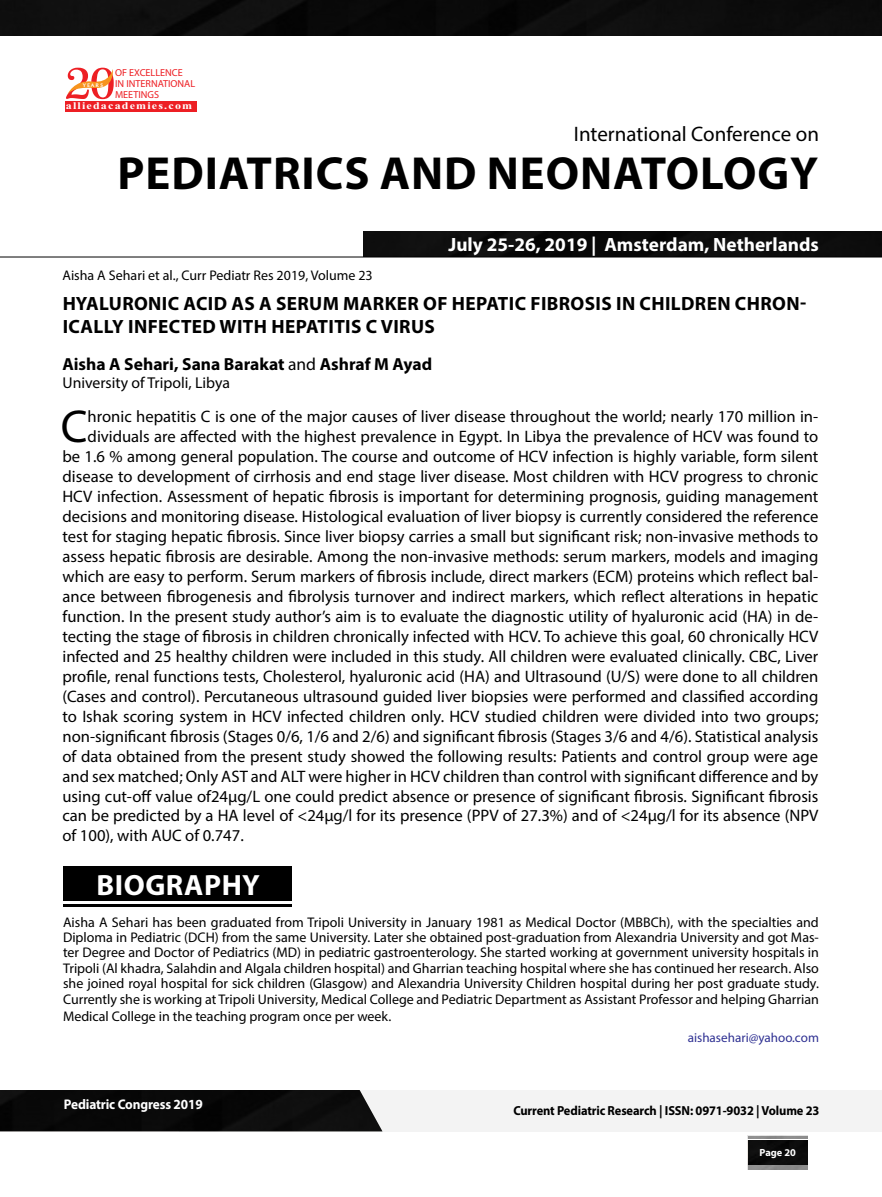
<style>
.page{position:relative;width:882px;height:1197px;background:#fff}
.page>*{position:absolute;margin:0;border:0;box-sizing:border-box;transform-origin:0 0}
.t1{font:700 46.55px "Myriad Pro";letter-spacing:.02em;color:#000}
.t2{font:46.2px "Myriad Pro";color:#000}
.t3{font:700 29.4px "Myriad Pro";letter-spacing:.02em;color:#fff}
.t4{font:21px "Myriad Pro";color:#000}
.t5{font:700 19.25px/22.6px "Myriad Pro";letter-spacing:.02em;color:#000}
.t6{font:700 19.25px "Myriad Pro";color:#fff}
.t7{font:700 17.5px "Myriad Pro";color:#000}
.t8{font:16.62px "Myriad Pro";color:#000}
.t9{font:15.75px "Myriad Pro";color:#000}
.t10{font:14px/15.4px "Myriad Pro";color:#000;text-align:justify}
.t11{font:700 14px "Myriad Pro";letter-spacing:-.01em;color:#fff;scale:.95 1}
.t12{font:700 13.12px "Myriad Pro";letter-spacing:-.01em;color:#000;scale:.95 1}
.t13{font:13.12px "Myriad Pro";color:#2e3092}
.t14{font:700 10.33px "Myriad Pro";color:#fff}
.t15{font:10.15px/10.8px "Myriad Pro";color:#ed1f24}
.t16{font:700 10.15px "Times New Roman";letter-spacing:.1em;color:#fff;scale:1.18 1}
.t17{font:5.25px "Oregon LDO Black";letter-spacing:.24em;color:#fff;scale:1.06 1}
.s1{font-weight:400}
</style>
<div class="page">
<img style="left:748px;top:1140px;width:60px;height:24px">
<hr style="left:748px;top:1136px;width:60px;height:3px;background:#000">
<div style="left:0;top:1090px;width:382px;height:41px;background:#090909"></div>
<div style="left:363px;top:231px;width:519px;height:26px;background:#0d0d0d"></div>
<hr style="left:0;top:257px;width:882px;height:1px;background:#000">
<div style="left:0;top:0;width:882px;height:35px;background:#0c0c0c"></div>
<div style="left:65px;top:101px;width:132px;height:10px;background:#ed1f24"></div>
<svg style="left:66px;top:68px;width:48px;height:31px"></svg>
<div style="left:63px;top:866px;width:228px;height:35px;background:#000"></div>
<hr style="left:63px;top:904px;width:228px;height:3px;background:#000">
<p class="t15" style="left:115px;top:67px;width:82px">OF EXCELLENCE<br>IN INTERNATIONAL<br>MEETINGS</p>
<p class="t16" style="left:66px;top:99px;width:109px">alliedacademies.com</p>
<p class="t17" style="left:83px;top:82px;width:21px">YEARS</p>
<p class="t4" style="left:574px;top:121px;width:247px">International Conference on</p>
<h1 class="t1" style="left:118px;top:143px;width:702px">PEDIATRICS AND NEONATOLOGY</h1>
<p class="t10" style="left:62px;top:267px;width:312px">Aisha A Sehari et al., Curr Pediatr Res 2019, Volume 23</p>
<p class="t6" style="left:448px;top:232px;width:372px">July 25-26, 2019 | Amsterdam, Netherlands</p>
<p class="t5" style="left:63px;top:292px;width:745px">HYALURONIC ACID AS A SERUM MARKER OF HEPATIC FIBROSIS IN CHILDREN CHRON-<br>ICALLY INFECTED WITH HEPATITIS C VIRUS</p>
<p class="t7" style="left:62px;top:353px;width:371px">Aisha A Sehari, Sana Barakat <span class="s1">and</span> Ashraf M Ayad</p>
<p class="t9" style="left:62px;top:373px;width:169px">University of Tripoli, Libya</p>
<h2 class="t2" style="left:61px;top:398px;width:28px">C</h2>
<p class="t8" style="left:88px;top:407px;width:732px">hronic hepatitis C is one of the major causes of liver disease throughout the world; nearly 170 million in-</p>
<p class="t8" style="left:88px;top:427px;width:732px">dividuals are affected with the highest prevalence in Egypt. In Libya the prevalence of HCV was found to</p>
<p class="t8" style="left:62px;top:447px;width:757px">be 1.6 % among general population. The course and outcome of HCV infection is highly variable, form silent</p>
<p class="t8" style="left:62px;top:466px;width:757px">disease to development of cirrhosis and end stage liver disease. Most children with HCV progress to chronic</p>
<p class="t8" style="left:62px;top:486px;width:757px">HCV infection. Assessment of hepatic fibrosis is important for determining prognosis, guiding management</p>
<p class="t8" style="left:62px;top:506px;width:757px">decisions and monitoring disease. Histological evaluation of liver biopsy is currently considered the reference</p>
<p class="t8" style="left:62px;top:526px;width:757px">test for staging hepatic fibrosis. Since liver biopsy carries a small but significant risk; non-invasive methods to</p>
<p class="t8" style="left:62px;top:546px;width:757px">assess hepatic fibrosis are desirable. Among the non-invasive methods: serum markers, models and imaging</p>
<p class="t8" style="left:62px;top:566px;width:757px">which are easy to perform. Serum markers of fibrosis include, direct markers (ECM) proteins which reflect bal-</p>
<p class="t8" style="left:62px;top:586px;width:757px">ance between fibrogenesis and fibrolysis turnover and indirect markers, which reflect alterations in hepatic</p>
<p class="t8" style="left:62px;top:606px;width:757px">function. In the present study author’s aim is to evaluate the diagnostic utility of hyaluronic acid (HA) in de-</p>
<p class="t8" style="left:62px;top:626px;width:757px">tecting the stage of fibrosis in children chronically infected with HCV. To achieve this goal, 60 chronically HCV</p>
<p class="t8" style="left:62px;top:646px;width:757px">infected and 25 healthy children were included in this study. All children were evaluated clinically. CBC, Liver</p>
<p class="t8" style="left:62px;top:666px;width:757px">profile, renal functions tests, Cholesterol, hyaluronic acid (HA) and Ultrasound (U/S) were done to all children</p>
<p class="t8" style="left:62px;top:686px;width:757px">(Cases and control). Percutaneous ultrasound guided liver biopsies were performed and classified according</p>
<p class="t8" style="left:62px;top:706px;width:757px">to Ishak scoring system in HCV infected children only. HCV studied children were divided into two groups;</p>
<p class="t8" style="left:62px;top:726px;width:757px">non-significant fibrosis (Stages 0/6, 1/6 and 2/6) and significant fibrosis (Stages 3/6 and 4/6). Statistical analysis</p>
<p class="t8" style="left:62px;top:746px;width:757px">of data obtained from the present study showed the following results: Patients and control group were age</p>
<p class="t8" style="left:62px;top:766px;width:757px">and sex matched; Only AST and ALT were higher in HCV children than control with significant difference and by</p>
<p class="t8" style="left:62px;top:786px;width:757px">using cut-off value of24µg/L one could predict absence or presence of significant fibrosis. Significant fibrosis</p>
<p class="t8" style="left:62px;top:806px;width:757px">can be predicted by a HA level of &lt;24μg/l for its presence (PPV of 27.3%) and of &lt;24μg/l for its absence (NPV</p>
<p class="t8" style="left:62px;top:826px;width:183px">of 100), with AUC of 0.747.</p>
<h3 class="t3" style="left:96px;top:866px;width:165px">BIOGRAPHY</h3>
<p class="t10" style="left:63px;top:914px;width:757px">Aisha A Sehari has been graduated from Tripoli University in January 1981 as Medical Doctor (MBBCh), with the specialties and Diploma in Pediatric (DCH) from the same University. Later she obtained post-graduation from Alexandria University and got Mas&shy;ter Degree and Doctor of Pediatrics (MD) in pediatric gastroenterology. She started working at government university hospitals in Tripoli (Al khadra, Salahdin and Algala children hospital) and Gharrian teaching hospital where she has continued her research. Also she joined royal hospital for sick children (Glasgow) and Alexandria University Children hospital during her post graduate study.<br>Currently she is working at Tripoli University, Medical College and Pediatric Department as Assistant Professor and helping Gharrian</p>
<p class="t10" style="left:63px;top:1008px;width:330px">Medical College in the teaching program once per week.</p>
<p class="t13" style="left:688px;top:1030px;width:133px">aishasehari@yahoo.com</p>
<p class="t11" style="left:64px;top:1095px;width:148px">Pediatric Congress 2019</p>
<p class="t12" style="left:513px;top:1102px;width:324px">Current Pediatric Research | ISSN: 0971-9032 | Volume 23</p>
<p class="t14" style="left:760px;top:1146px;width:38px">Page 20</p>
</div>
